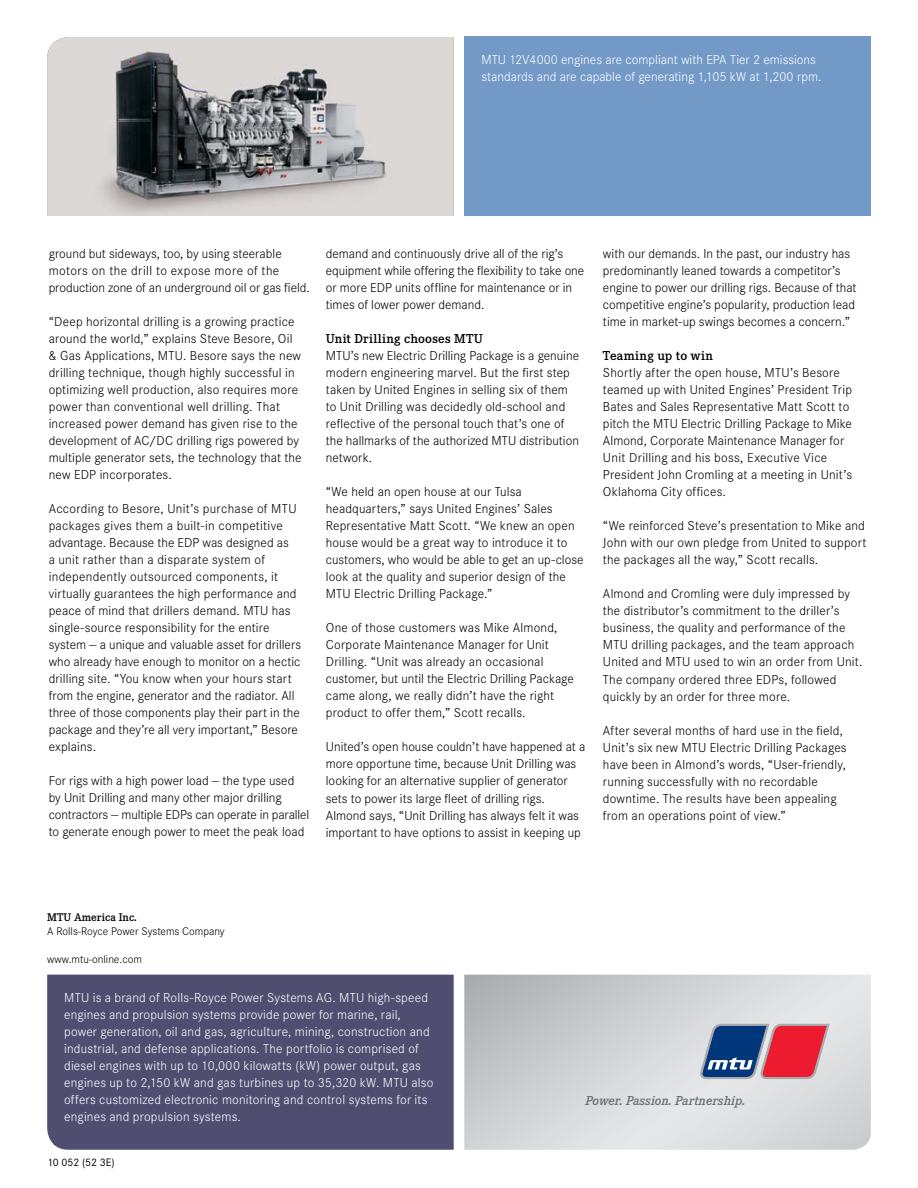
<style>
.page{position:relative;width:918px;height:1188px;background:#fff}
.page>*{position:absolute;margin:0;border:0;box-sizing:border-box;transform-origin:0 0}
.t1{font:300 13.5px/17px "Corporate S";letter-spacing:.01em;color:#000}
.t2{font:300 13.5px/17px "Corporate S";letter-spacing:.01em;color:#fff}
.t3{font:600 13.5px "Corporate E";letter-spacing:.025em;color:#000}
.t4{font:italic 600 13.5px "Corporate E";color:#6d6e71}
.t5{font:300 11.55px "Corporate S";color:#000}
.t6{font:600 11.55px "Corporate E";color:#000}
.t7{font:11.25px "Corporate S";letter-spacing:-.005em;color:#000}
</style>
<div class="page">
<img style="left:47px;top:37px;width:407px;height:179px">
<div style="left:464px;top:37px;width:407px;height:179px;background:#7399c6"></div>
<svg style="left:464px;top:975px;width:407px;height:175px"></svg>
<svg style="left:701px;top:1024px;width:128px;height:55px"></svg>
<div style="left:47px;top:975px;width:407px;height:175px;background:#4f4d70"></div>
<p class="t2" style="left:482px;top:51px;width:342px">MTU 12V4000 engines are compliant with EPA Tier 2 emissions standards and are capable of generating 1,105 kW at 1,200 rpm.</p>
<p class="t1" style="left:49px;top:245px;width:263px">ground but sideways, too, by using steerable motors on the drill to expose more of the production zone of an underground oil or gas field.</p>
<p class="t1" style="left:49px;top:313px;width:254px">“Deep horizontal drilling is a growing practice around the world,” explains Steve Besore, Oil &amp; Gas Applications, MTU. Besore says the new drilling technique, though highly successful in optimizing well production, also requires more power than conventional well drilling. That increased power demand has given rise to the development of AC/DC drilling rigs powered by multiple generator sets, the technology that the new EDP incorporates.</p>
<p class="t1" style="left:49px;top:500px;width:254px">According to Besore, Unit’s purchase of MTU packages gives them a built-in competitive advantage. Because the EDP was designed as<br>a unit rather than a disparate system of independently outsourced components, it virtually guarantees the high performance and peace of mind that drillers demand. MTU has single-source responsibility for the entire system — a unique and valuable asset for drillers who already have enough to monitor on a hectic drilling site. “You know when your hours start from the engine, generator and the radiator. All three of those components play their part in the package and they’re all very important,” Besore explains.</p>
<p class="t1" style="left:49px;top:773px;width:262px">For rigs with a high power load — the type used by Unit Drilling and many other major drilling contractors — multiple EDPs can operate in parallel to generate enough power to meet the peak load</p>
<p class="t1" style="left:326px;top:245px;width:260px">demand and continuously drive all of the rig’s equipment while offering the flexibility to take one or more EDP units offline for maintenance or in times of lower power demand.</p>
<p class="t3" style="left:326px;top:331px;width:159px">Unit Drilling chooses MTU</p>
<p class="t1" style="left:326px;top:347px;width:255px">MTU’s new Electric Drilling Package is a genuine modern engineering marvel. But the first step taken by United Engines in selling six of them to Unit Drilling was decidedly old-school and reflective of the personal touch that’s one of the hallmarks of the authorized MTU distribution network.</p>
<p class="t1" style="left:326px;top:484px;width:259px">“We held an open house at our Tulsa headquarters,” says United Engines’ Sales Representative Matt Scott. “We knew an open house would be a great way to introduce it to customers, who would be able to get an up-close look at the quality and superior design of the MTU Electric Drilling Package.”</p>
<p class="t1" style="left:326px;top:620px;width:250px">One of those customers was Mike Almond, Corporate Maintenance Manager for Unit Drilling. “Unit was already an occasional customer, but until the Electric Drilling Package came along, we really didn’t have the right product to offer them,” Scott recalls.</p>
<p class="t1" style="left:326px;top:739px;width:261px">United’s open house couldn’t have happened at a more opportune time, because Unit Drilling was looking for an alternative supplier of generator sets to power its large fleet of drilling rigs.<br>Almond says, “Unit Drilling has always felt it was important to have options to assist in keeping up</p>
<p class="t1" style="left:603px;top:245px;width:255px">with our demands. In the past, our industry has predominantly leaned towards a competitor’s engine to power our drilling rigs. Because of that competitive engine’s popularity, production lead time in market-up swings becomes a concern.”</p>
<p class="t3" style="left:603px;top:348px;width:112px">Teaming up to win</p>
<p class="t1" style="left:603px;top:365px;width:251px">Shortly after the open house, MTU’s Besore teamed up with United Engines’ President Trip Bates and Sales Representative Matt Scott to pitch the MTU Electric Drilling Package to Mike Almond, Corporate Maintenance Manager for Unit Drilling and his boss, Executive Vice President John Cromling at a meeting in Unit’s Oklahoma City offices.</p>
<p class="t1" style="left:603px;top:518px;width:265px">“We reinforced Steve’s presentation to Mike and<br>John with our own pledge from United to support the packages all the way,” Scott recalls.</p>
<p class="t1" style="left:603px;top:586px;width:261px">Almond and Cromling were duly impressed by the distributor’s commitment to the driller’s business, the quality and performance of the MTU drilling packages, and the team approach United and MTU used to win an order from Unit.<br>The company ordered three EDPs, followed quickly by an order for three more.</p>
<p class="t1" style="left:603px;top:722px;width:245px">After several months of hard use in the field, Unit’s six new MTU Electric Drilling Packages have been in Almond’s words, “User-friendly, running successfully with no recordable downtime. The results have been appealing from an operations point of view.”</p>
<p class="t6" style="left:47px;top:910px;width:91px">MTU America Inc.</p>
<p class="t5" style="left:47px;top:925px;width:179px">A Rolls-Royce Power Systems Company</p>
<p class="t5" style="left:47px;top:953px;width:96px">www.mtu-online.com</p>
<p class="t2" style="left:64px;top:989px;width:371px">MTU is a brand of Rolls-Royce Power Systems AG. MTU high-speed engines and propulsion systems provide power for marine, rail, power generation, oil and gas, agriculture, mining, construction and industrial, and defense applications. The portfolio is comprised of diesel engines with up to 10,000 kilowatts (kW) power output, gas engines up to 2,150 kW and gas turbines up to 35,320 kW. MTU also offers customized electronic monitoring and control systems for its engines and propulsion systems.</p>
<p class="t7" style="left:47px;top:1155px;width:69px">10 052 (52 3E)</p>
<p class="t4" style="left:586px;top:1093px;width:161px">Power. Passion. Partnership.</p>
</div>
